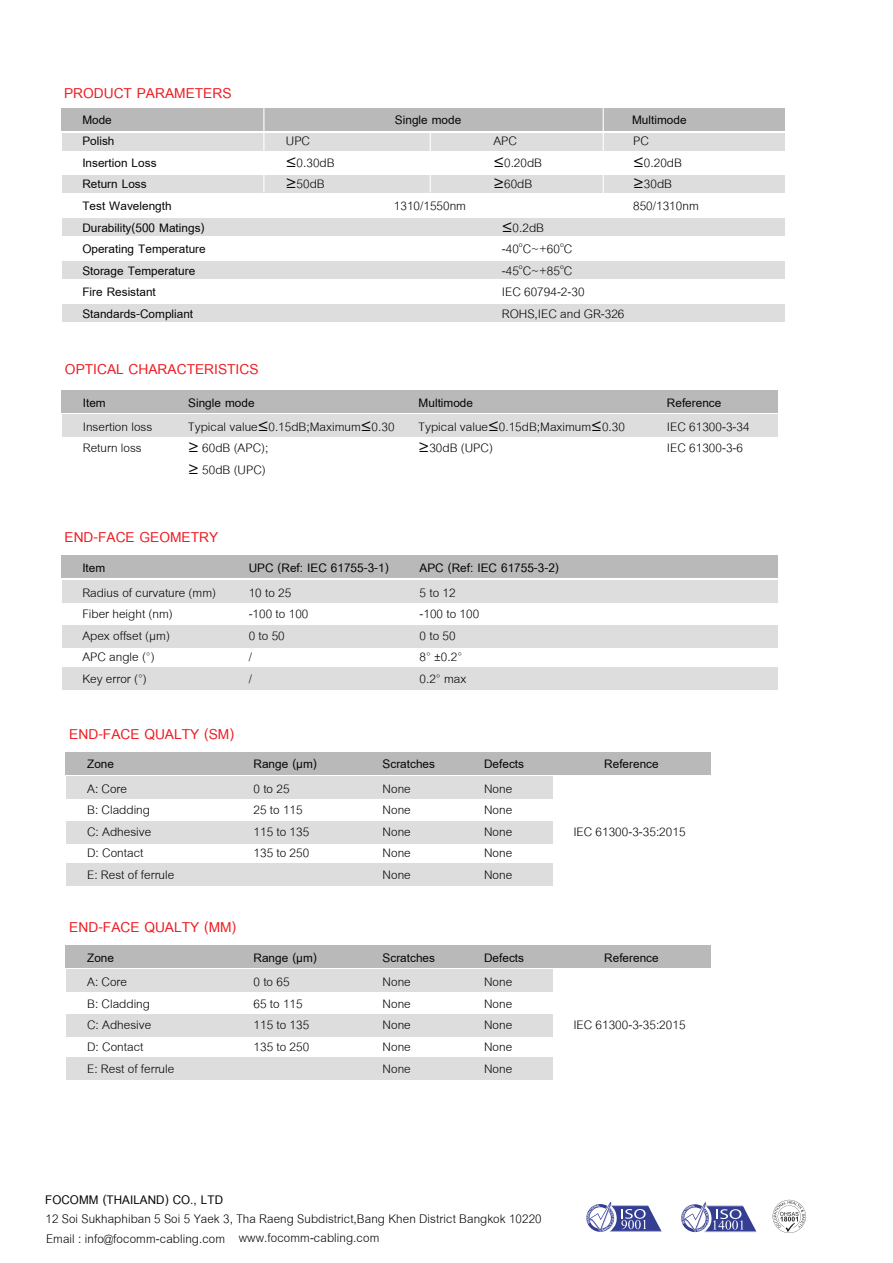
<style>
.page{position:relative;width:893px;height:1263px;background:#fff}
.page>*{position:absolute;margin:0;border:0;box-sizing:border-box;transform-origin:0 0}
.t1{font:700 21px "Cordia New";color:#ed1d23}
.t2{font:18.3px/19.5px "Cordia New";letter-spacing:.005em;color:#040503}
.t3{font:700 18.3px "Cordia New";letter-spacing:.005em;color:#040503}
.t4{font:18px/21.6px "Cordia New";color:#040503}
.t5{font:700 18px/21.6px "Cordia New";color:#040503}
.s1{font-family:"Myriad Pro"}
</style>
<div class="page">
<div style="left:62px;top:133px;width:723px;height:17px;background:#ddd"></div>
<div style="left:62px;top:175px;width:723px;height:17px;background:#ddd"></div>
<div style="left:62px;top:218px;width:723px;height:17px;background:#ddd"></div>
<div style="left:62px;top:261px;width:723px;height:18px;background:#ddd"></div>
<div style="left:62px;top:304px;width:723px;height:18px;background:#ddd"></div>
<div style="left:61px;top:108px;width:724px;height:23px;background:#bab9b9"></div>
<svg style="left:586px;top:1202px;width:76px;height:30px"></svg>
<svg style="left:681px;top:1202px;width:76px;height:30px"></svg>
<svg style="left:773px;top:1200px;width:33px;height:33px"></svg>
<div style="left:62px;top:580px;width:715px;height:22px;background:#ddd"></div>
<div style="left:62px;top:625px;width:715px;height:22px;background:#ddd"></div>
<div style="left:62px;top:668px;width:715px;height:22px;background:#ddd"></div>
<div style="left:61px;top:555px;width:716px;height:23px;background:#bab9b9"></div>
<div style="left:66px;top:776px;width:487px;height:22px;background:#ddd"></div>
<div style="left:66px;top:821px;width:487px;height:22px;background:#ddd"></div>
<div style="left:66px;top:864px;width:487px;height:22px;background:#ddd"></div>
<div style="left:65px;top:752px;width:646px;height:22px;background:#bab9b9"></div>
<div style="left:66px;top:970px;width:487px;height:22px;background:#ddd"></div>
<div style="left:66px;top:1015px;width:487px;height:22px;background:#ddd"></div>
<div style="left:66px;top:1057px;width:487px;height:22px;background:#ddd"></div>
<div style="left:65px;top:945px;width:646px;height:23px;background:#bab9b9"></div>
<hr style="left:603px;top:108px;width:1px;height:110px;background:#fff">
<hr style="left:430px;top:133px;width:1px;height:59px;background:#fff">
<hr style="left:263px;top:108px;width:1px;height:84px;background:#fff">
<div style="left:62px;top:415px;width:716px;height:22px;background:#ddd"></div>
<div style="left:61px;top:390px;width:717px;height:23px;background:#bab9b9"></div>
<p class="t1" style="left:64px;top:80px;width:169px">PRODUCT PARAMETERS</p>
<p class="t5" style="left:82px;top:109px;width:125px">Mode<br>Polish<br>Insertion Loss<br>Return Loss<br>Test Wavelength<br>Durability(500 Matings)<br>Operating Temperature<br>Storage Temperature<br>Fire Resistant<br>Standards-Compliant</p>
<p class="t5" style="left:395px;top:109px;width:68px">Single mode</p>
<p class="t4" style="left:286px;top:131px;width:50px">UPC <span class="s1">≤</span>0.30dB <span class="s1">≥</span>50dB</p>
<p class="t4" style="left:394px;top:195px;width:74px">1310/1550nm</p>
<p class="t5" style="left:632px;top:109px;width:56px">Multimode</p>
<p class="t4" style="left:493px;top:131px;width:50px">APC <span class="s1">≤</span>0.20dB <span class="s1">≥</span>60dB</p>
<p class="t4" style="left:633px;top:131px;width:67px">PC <span class="s1">≤</span>0.20dB <span class="s1">≥</span>30dB<br>850/1310nm</p>
<p class="t4" style="left:502px;top:217px;width:124px"><span class="s1">≤</span>0.2dB<br>-40<sup>o</sup>C~+60<sup>o</sup>C -45<sup>o</sup>C~+85<sup>o</sup>C<br>IEC 60794-2-30<br>ROHS,IEC and GR-326</p>
<p class="t1" style="left:65px;top:356px;width:195px">OPTICAL CHARACTERISTICS</p>
<p class="t5" style="left:83px;top:392px;width:24px">Item</p>
<p class="t5" style="left:188px;top:392px;width:68px">Single mode</p>
<p class="t5" style="left:419px;top:392px;width:56px">Multimode</p>
<p class="t5" style="left:667px;top:392px;width:56px">Reference</p>
<p class="t4" style="left:83px;top:416px;width:71px">Insertion loss<br>Return loss</p>
<p class="t4" style="left:188px;top:416px;width:208px">Typical value<span class="s1">≤</span>0.15dB;Maximum<span class="s1">≤</span>0.30 <span class="s1">≥</span> 60dB (APC);<br><span class="s1">≥</span> 50dB (UPC)</p>
<p class="t4" style="left:419px;top:416px;width:208px">Typical value<span class="s1">≤</span>0.15dB;Maximum<span class="s1">≤</span>0.30 <span class="s1">≥</span>30dB (UPC)</p>
<p class="t4" style="left:667px;top:416px;width:84px">IEC 61300-3-34<br>IEC 61300-3-6</p>
<p class="t1" style="left:65px;top:524px;width:155px">END-FACE GEOMETRY</p>
<p class="t5" style="left:82px;top:558px;width:24px">Item</p>
<p class="t5" style="left:249px;top:558px;width:141px">UPC (Ref: IEC 61755-3-1)</p>
<p class="t5" style="left:420px;top:558px;width:141px">APC (Ref: IEC 61755-3-2)</p>
<p class="t4" style="left:82px;top:582px;width:135px">Radius of curvature (mm)<br>Fiber height (nm)<br>Apex offset (µm)<br>APC angle (°)<br>Key error (°)</p>
<p class="t4" style="left:249px;top:582px;width:61px">10 to 25 -100 to 100<br>0 to 50<br>/<br>/</p>
<p class="t4" style="left:420px;top:582px;width:61px">5 to 12 -100 to 100<br>0 to 50<br>8° ±0.2°<br>0.2° max</p>
<p class="t1" style="left:69px;top:721px;width:166px">END-FACE QUALTY (SM)</p>
<p class="t5" style="left:87px;top:754px;width:28px">Zone</p>
<p class="t5" style="left:254px;top:754px;width:65px">Range (µm)</p>
<p class="t5" style="left:383px;top:754px;width:54px">Scratches</p>
<p class="t5" style="left:484px;top:754px;width:42px">Defects</p>
<p class="t5" style="left:604px;top:754px;width:56px">Reference</p>
<p class="t4" style="left:87px;top:778px;width:89px">A: Core<br>B: Cladding<br>C: Adhesive<br>D: Contact<br>E: Rest of ferrule</p>
<p class="t4" style="left:254px;top:778px;width:57px">0 to 25<br>25 to 115<br>115 to 135<br>135 to 250</p>
<p class="t4" style="left:383px;top:778px;width:30px;text-align:justify">None None None None None</p>
<p class="t4" style="left:484px;top:778px;width:30px;text-align:justify">None None None None None</p>
<p class="t4" style="left:573px;top:821px;width:114px">IEC 61300-3-35:2015</p>
<p class="t1" style="left:69px;top:915px;width:168px">END-FACE QUALTY (MM)</p>
<p class="t5" style="left:87px;top:947px;width:28px">Zone</p>
<p class="t5" style="left:254px;top:947px;width:65px">Range (µm)</p>
<p class="t5" style="left:383px;top:947px;width:54px">Scratches</p>
<p class="t5" style="left:484px;top:947px;width:42px">Defects</p>
<p class="t5" style="left:604px;top:947px;width:56px">Reference</p>
<p class="t4" style="left:87px;top:972px;width:89px">A: Core<br>B: Cladding<br>C: Adhesive<br>D: Contact<br>E: Rest of ferrule</p>
<p class="t4" style="left:254px;top:972px;width:57px">0 to 65<br>65 to 115<br>115 to 135<br>135 to 250</p>
<p class="t4" style="left:383px;top:972px;width:30px;text-align:justify">None None None None None</p>
<p class="t4" style="left:484px;top:972px;width:30px;text-align:justify">None None None None None</p>
<p class="t4" style="left:573px;top:1015px;width:114px">IEC 61300-3-35:2015</p>
<p class="t3" style="left:45px;top:1188px;width:179px">FOCOMM (THAILAND) CO., LTD</p>
<p class="t2" style="left:45px;top:1209px;width:498px">12 Soi Sukhaphiban 5 Soi 5 Yaek 3, Tha Raeng Subdistrict,Bang Khen District Bangkok 10220<br>Email : info@focomm-cabling.com</p>
<p class="t2" style="left:239px;top:1228px;width:142px">www.focomm-cabling.com</p>
</div>
